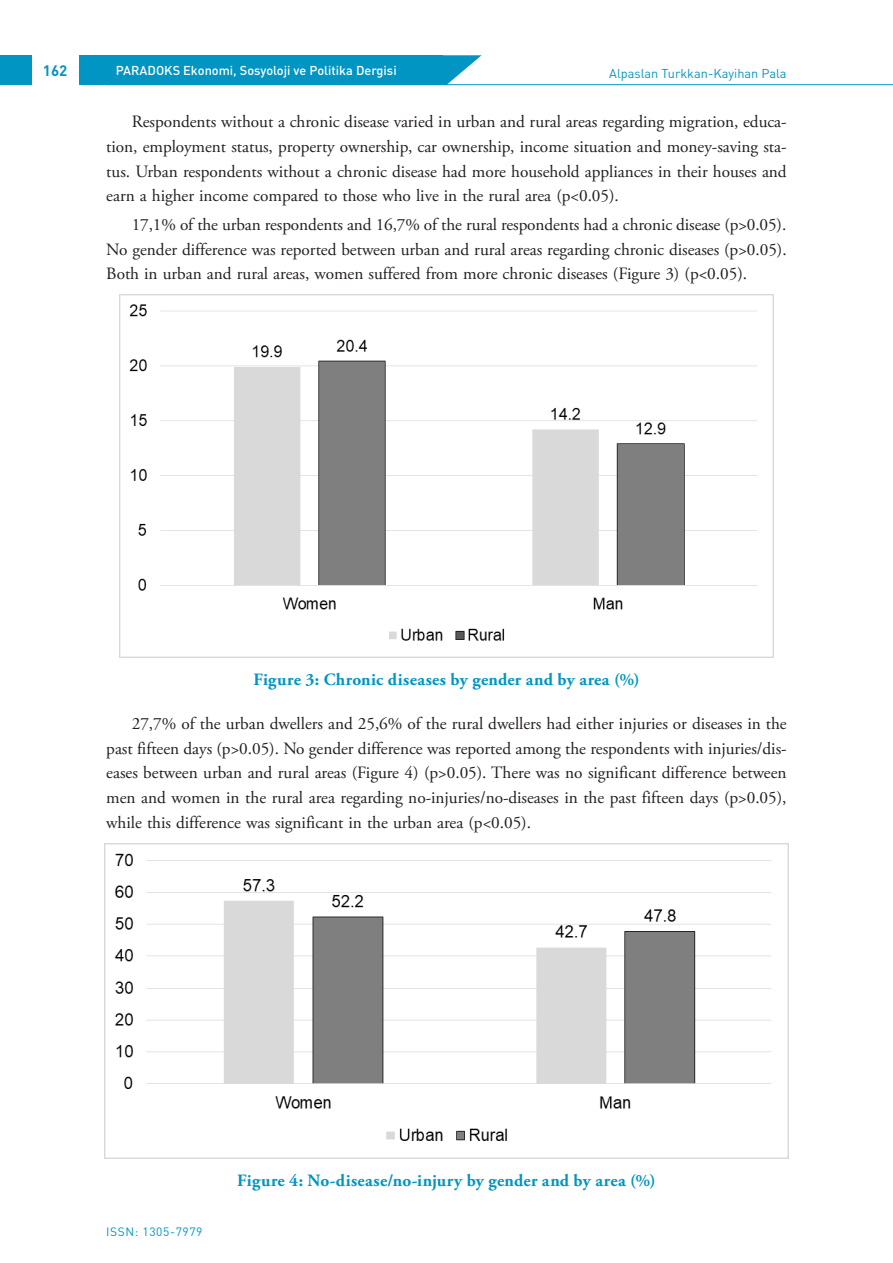
<style>
.page{position:relative;width:893px;height:1263px;background:#fff}
.page>*{position:absolute;margin:0;border:0;box-sizing:border-box;transform-origin:0 0}
.t1{font:17.25px/24.6px "Adobe Garamond Pro";color:#231f20;text-align:justify}
.t2{font:700 17.25px "Adobe Garamond Pro";letter-spacing:.015em;color:#0095c3}
.t3{font:700 15px "DIN Pro";color:#0095c3}
.t4{font:500 12.75px "DIN Pro";color:#fff}
.t5{font:12.75px "DIN Pro";color:#0095c3}
.t6{font:12px "DIN Pro";letter-spacing:.05em;color:#0095c3}
</style>
<div class="page">
<svg style="left:443px;top:55px;width:39px;height:29px"></svg>
<div style="left:0;top:55px;width:443px;height:30px;background:#0095c3"></div>
<hr style="left:106px;top:84px;width:787px;height:1px;background:#0095c3">
<div style="left:32px;top:55px;width:46px;height:31px;background:#fff"></div>
<img style="left:119px;top:295px;width:655px;height:362px">
<img style="left:105px;top:843px;width:683px;height:315px">
<p class="t3" style="left:43px;top:60px;width:26px">162</p>
<p class="t4" style="left:116px;top:62px;width:282px">PARADOKS Ekonomi, Sosyoloji ve Politika Dergisi</p>
<p class="t5" style="left:609px;top:65px;width:179px">Alpaslan Turkkan-Kayihan Pala</p>
<p class="t1" style="left:106px;top:110px;width:682px;text-indent:26px">Respondents without a chronic disease varied in urban and rural areas regarding migration, educa&shy;tion, employment status, property ownership, car ownership, income situation and money-saving sta&shy;tus. Urban respondents without a chronic disease had more household appliances in their houses and earn a higher income compared to those who live in the rural area (p&lt;0.05).</p>
<p class="t1" style="left:106px;top:213px;width:682px;text-indent:26px">17,1% of the urban respondents and 16,7% of the rural respondents had a chronic disease (p&gt;0.05).<br>No gender difference was reported between urban and rural areas regarding chronic diseases (p&gt;0.05).<br>Both in urban and rural areas, women suffered from more chronic diseases (Figure 3) (p&lt;0.05).</p>
<p class="t2" style="left:253px;top:670px;width:388px">Figure 3: Chronic diseases by gender and by area (%)</p>
<p class="t1" style="left:106px;top:712px;width:682px;text-indent:26px">27,7% of the urban dwellers and 25,6% of the rural dwellers had either injuries or diseases in the past fifteen days (p&gt;0.05). No gender difference was reported among the respondents with injuries/dis&shy;eases between urban and rural areas (Figure 4) (p&gt;0.05). There was no significant difference between men and women in the rural area regarding no-injuries/no-diseases in the past fifteen days (p&gt;0.05), while this difference was significant in the urban area (p&lt;0.05).</p>
<p class="t6" style="left:106px;top:1223px;width:98px">ISSN: 1305-7979</p>
<p class="t2" style="left:237px;top:1171px;width:420px">Figure 4: No-disease/no-injury by gender and by area (%)</p>
</div>
